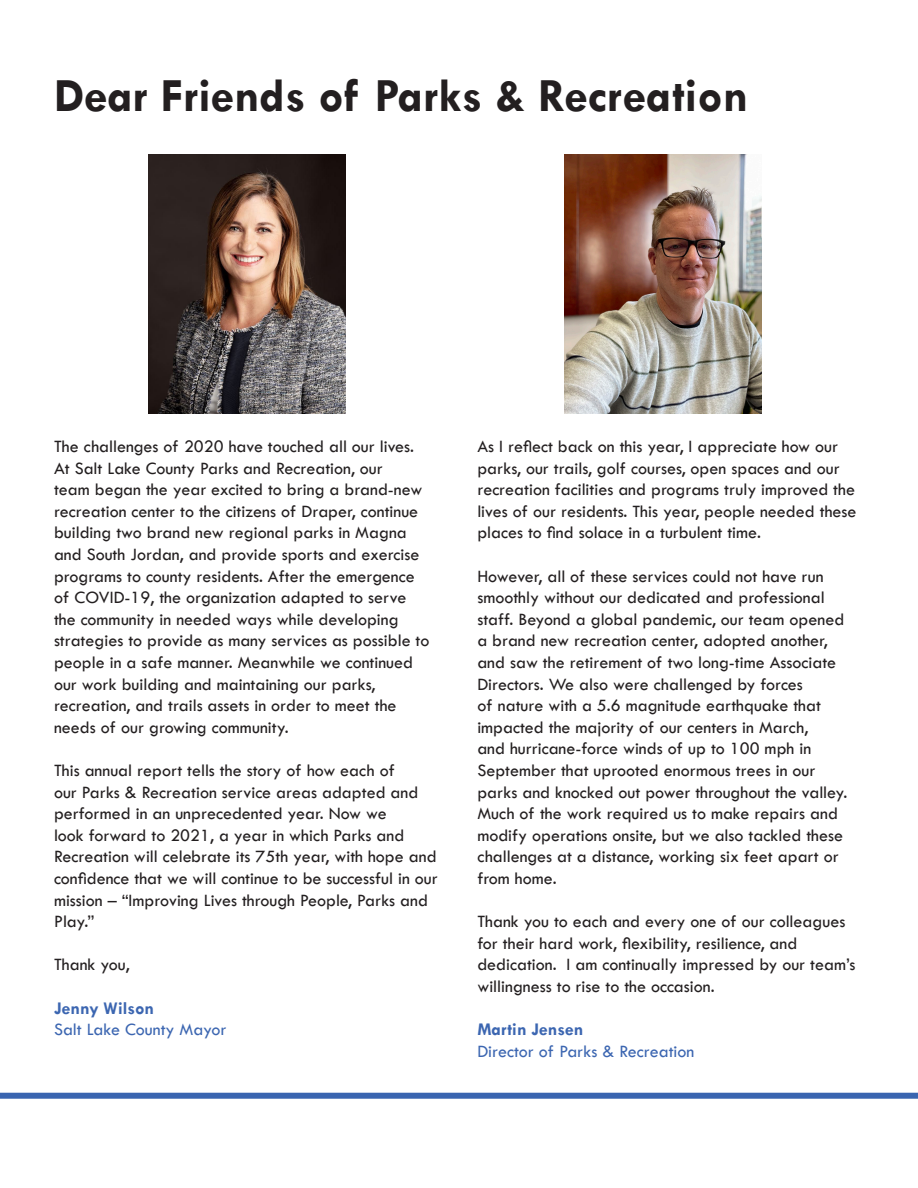
<style>
.page{position:relative;width:918px;height:1188px;background:#fff}
.page>*{position:absolute;margin:0;border:0;box-sizing:border-box;transform-origin:0 0}
.t1{font:700 48px "Tw Cen";color:#231f20}
.t2{font:18px/21.6px "Tw Cen";color:#231f20}
.t3{font:18px "Tw Cen";color:#3c66b1}
.t4{font:700 18px "Tw Cen";color:#3c66b1}
</style>
<div class="page">
<div style="left:0;top:1093px;width:918px;height:6px;background:#3a65b0"></div>
<img style="left:148px;top:154px;width:197px;height:260px">
<img style="left:565px;top:154px;width:197px;height:260px">
<p class="t1" style="left:54px;top:67px;width:696px">Dear Friends of Parks &amp; Recreation</p>
<p class="t2" style="left:54px;top:435px;width:377px">The challenges of 2020 have touched all our lives.<br>At Salt Lake County Parks and Recreation, our<br>team began the year excited to bring a brand-new recreation center to the citizens of Draper, continue building two brand new regional parks in Magna and South Jordan, and provide sports and exercise programs to county residents. After the emergence of COVID-19, the organization adapted to serve the community in needed ways while developing strategies to provide as many services as possible to people in a safe manner. Meanwhile we continued our work building and maintaining our parks, recreation, and trails assets in order to meet the needs of our growing community.</p>
<p class="t2" style="left:54px;top:759px;width:385px">This annual report tells the story of how each of<br>our Parks &amp; Recreation service areas adapted and performed in an unprecedented year. Now we<br>look forward to 2021, a year in which Parks and Recreation will celebrate its 75th year, with hope and confidence that we will continue to be successful in our mission – “Improving Lives through People, Parks and Play.”</p>
<p class="t2" style="left:54px;top:954px;width:77px">Thank you,</p>
<p class="t4" style="left:54px;top:997px;width:102px">Jenny Wilson</p>
<p class="t3" style="left:54px;top:1019px;width:174px">Salt Lake County Mayor</p>
<p class="t2" style="left:477px;top:435px;width:381px">As I reflect back on this year, I appreciate how our parks, our trails, golf courses, open spaces and our recreation facilities and programs truly improved the lives of our residents. This year, people needed these places to find solace in a turbulent time.</p>
<p class="t2" style="left:477px;top:565px;width:372px">However, all of these services could not have run smoothly without our dedicated and professional staff. Beyond a global pandemic, our team opened a brand new recreation center, adopted another, and saw the retirement of two long-time Associate Directors. We also were challenged by forces<br>of nature with a 5.6 magnitude earthquake that impacted the majority of our centers in March,<br>and hurricane-force winds of up to 100 mph in September that uprooted enormous trees in our parks and knocked out power throughout the valley.<br>Much of the work required us to make repairs and modify operations onsite, but we also tackled these challenges at a distance, working six feet apart or from home.</p>
<p class="t2" style="left:477px;top:911px;width:380px">Thank you to each and every one of our colleagues for their hard work, flexibility, resilience, and dedication. I am continually impressed by our team’s willingness to rise to the occasion.</p>
<p class="t4" style="left:477px;top:1019px;width:107px">Martin Jensen</p>
<p class="t3" style="left:477px;top:1040px;width:219px">Director of Parks &amp; Recreation</p>
</div>
